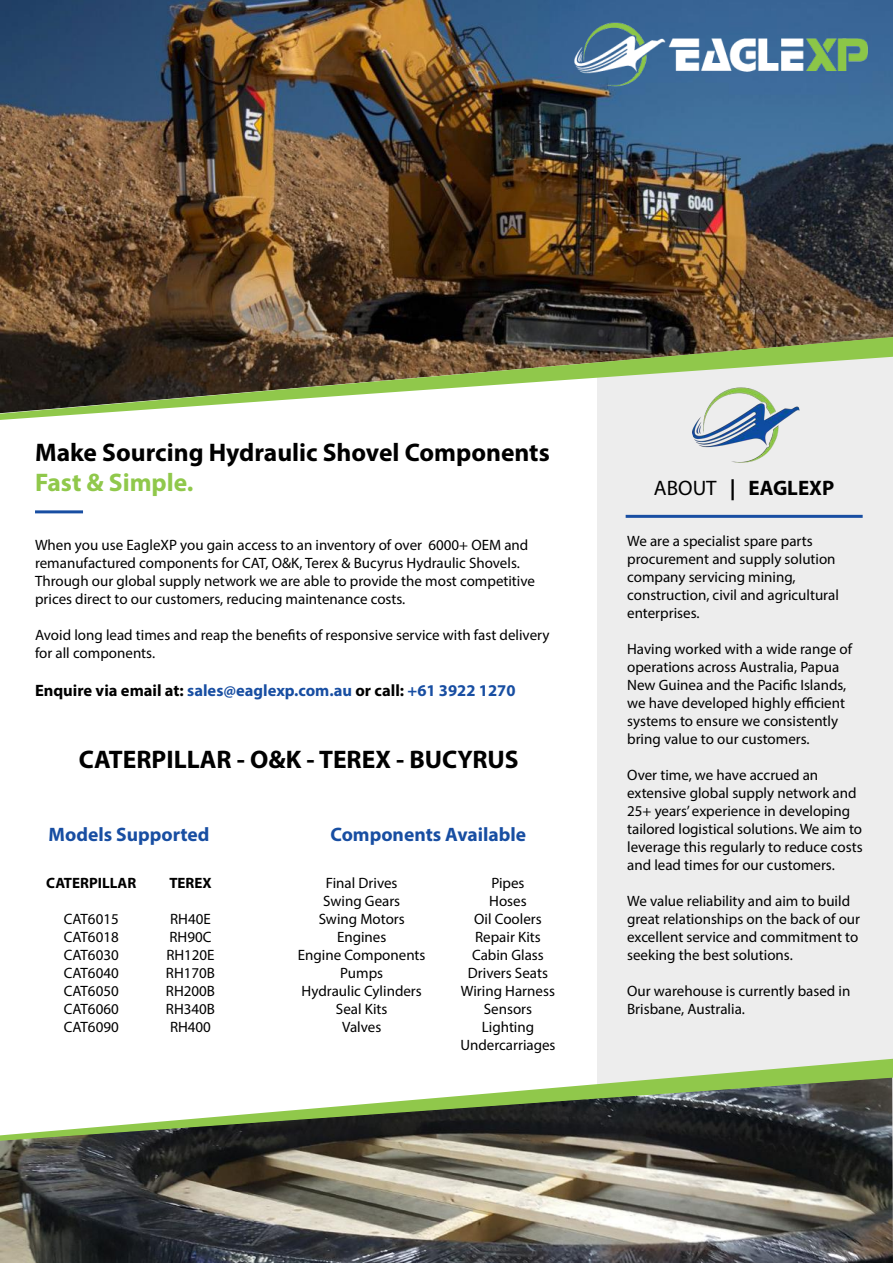
<style>
.page{position:relative;width:893px;height:1263px;background:#fff}
.page>*{position:absolute;margin:0;border:0;box-sizing:border-box;transform-origin:0 0}
.t1{font:700 25.5px "Myriad Pro";color:#000}
.t2{font:700 25.5px "Myriad Pro";color:#90c84b}
.t3{font:700 21px "Myriad Pro";color:#000}
.t4{font:700 19.5px "Myriad Pro";color:#184ea2}
.t5{font:700 16.5px "Myriad Pro";color:#184ea2}
.t6{font:15px/18px "Myriad Pro";color:#000}
.t7{font:700 15px "Myriad Pro";color:#000}
.s1{font-weight:400}
.s2{color:#000}
</style>
<div class="page">
<div style="left:598px;top:339px;width:295px;height:924px;background:#ededed"></div>
<img style="left:0;top:0;width:893px;height:259px">
<svg style="left:0;top:259px;width:893px;height:177px"></svg>
<img style="left:570px;top:20px;width:298px;height:68px">
<hr style="left:35px;top:510px;width:48px;height:3px;background:#184ea2">
<img style="left:690px;top:385px;width:111px;height:78px">
<hr style="left:626px;top:515px;width:237px;height:3px;background:#184ea2">
<img style="left:0;top:1152px;width:893px;height:111px">
<svg style="left:0;top:976px;width:893px;height:176px"></svg>
<h1 class="t1" style="left:35px;top:435px;width:516px">Make Sourcing Hydraulic Shovel Components</h1>
<h1 class="t2" style="left:35px;top:466px;width:160px">Fast &amp; Simple.</h1>
<h2 class="t3" style="left:654px;top:474px;width:182px"><span class="s1">ABOUT</span> | EAGLEXP</h2>
<p class="t6" style="left:627px;top:531px;width:213px">We are a specialist spare parts procurement and supply solution company servicing mining, construction, civil and agricultural enterprises.</p>
<p class="t6" style="left:627px;top:639px;width:226px">Having worked with a wide range of operations across Australia, Papua New Guinea and the Pacific Islands, we have developed highly efficient systems to ensure we consistently bring value to our customers.</p>
<p class="t6" style="left:627px;top:765px;width:237px">Over time, we have accrued an extensive global supply network and 25+ years’ experience in developing tailored logistical solutions. We aim to leverage this regularly to reduce costs and lead times for our customers.</p>
<p class="t6" style="left:627px;top:891px;width:234px">We value reliability and aim to build great relationships on the back of our excellent service and commitment to seeking the best solutions.</p>
<p class="t6" style="left:627px;top:981px;width:225px">Our warehouse is currently based in<br>Brisbane, Australia.</p>
<p class="t6" style="left:35px;top:536px;width:501px">When you use EagleXP you gain access to an inventory of over 6000+ OEM and remanufactured components for CAT, O&amp;K, Terex &amp; Bucyrus Hydraulic Shovels.<br>Through our global supply network we are able to provide the most competitive prices direct to our customers, reducing maintenance costs.</p>
<p class="t6" style="left:35px;top:626px;width:516px">Avoid long lead times and reap the benefits of responsive service with fast delivery for all components.</p>
<p class="t5" style="left:35px;top:680px;width:482px"><span class="s2">Enquire via email at:</span> sales@eaglexp.com.au <span class="s2">or call:</span> +61 3922 1270</p>
<h1 class="t1" style="left:79px;top:743px;width:441px">CATERPILLAR - O&amp;K - TEREX - BUCYRUS</h1>
<h3 class="t4" style="left:49px;top:822px;width:162px">Models Supported</h3>
<p class="t7" style="left:46px;top:873px;width:91px">CATERPILLAR</p>
<p class="t6" style="left:64px;top:909px;width:57px;text-align:justify">CAT6015<br>CAT6018<br>CAT6030<br>CAT6040<br>CAT6050<br>CAT6060<br>CAT6090</p>
<h3 class="t4" style="left:330px;top:822px;width:197px">Components Available</h3>
<p class="t6" style="left:298px;top:873px;width:129px;text-align:center">Final Drives<br>Swing Gears<br>Swing Motors<br>Engines<br>Engine Components<br>Pumps<br>Hydraulic Cylinders<br>Seal Kits<br>Valves</p>
<p class="t6" style="left:460px;top:873px;width:97px;text-align:center">Pipes<br>Hoses<br>Oil Coolers<br>Repair Kits<br>Cabin Glass<br>Drivers Seats<br>Wiring Harness<br>Sensors<br>Lighting<br>Undercarriages</p>
<p class="t7" style="left:169px;top:873px;width:44px">TEREX</p>
<p class="t6" style="left:166px;top:909px;width:51px">RH40E<br>RH90C<br>RH120E<br>RH170B<br>RH200B<br>RH340B<br>RH400</p>
</div>
